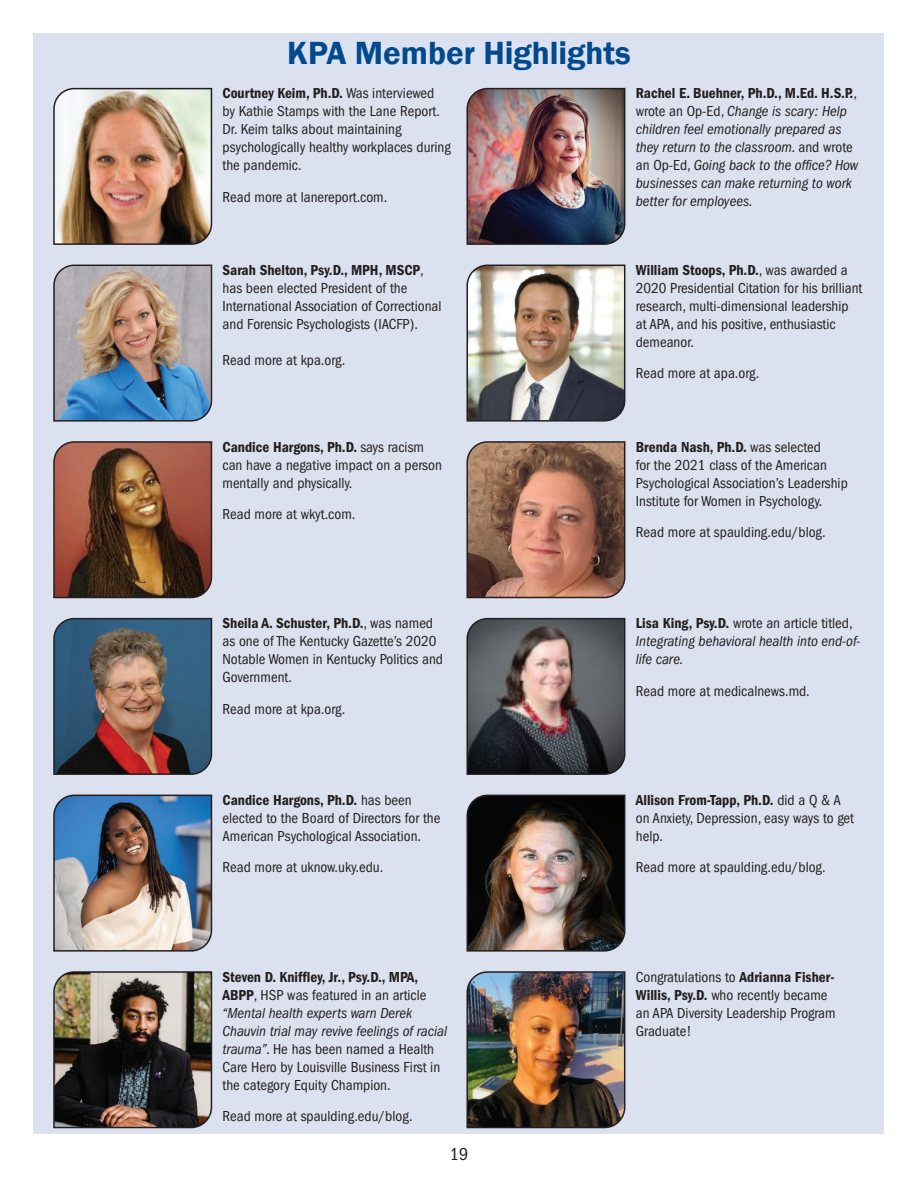
<style>
.page{position:relative;width:918px;height:1188px;background:#fff}
.page>*{position:absolute;margin:0;border:0;box-sizing:border-box;transform-origin:0 0}
.header{font:600 33px "Franklin Gothic";color:#004a8d}
.t1{font:condensed 18px "ITC Franklin Gothic Std";color:#231f20}
.header-2{font:condensed 15px/18px "ITC Franklin Gothic Std";color:#231f20}
.header-3{font:italic condensed 15px/18px "ITC Franklin Gothic Std";color:#231f20}
.s1{font-family:"ITC Franklin Gothic Std Dm Cd";font-stretch:normal}
.s2{font-family:"ITC Franklin Gothic Std Dm Cd";font-style:normal;font-stretch:normal}
.s3{font-style:normal}
.s4{font-style:italic}
</style>
<div class="page">
<div style="left:34px;top:34px;width:850px;height:1100px;background:#dce1ef"></div>
<img style="left:53px;top:87px;width:160px;height:158px">
<img style="left:53px;top:264px;width:160px;height:158px">
<img style="left:53px;top:441px;width:160px;height:158px">
<img style="left:466px;top:87px;width:160px;height:158px">
<img style="left:466px;top:264px;width:160px;height:158px">
<svg style="left:466px;top:441px;width:160px;height:158px;background:#976a58"></svg>
<img style="left:53px;top:617px;width:160px;height:158px">
<img style="left:53px;top:794px;width:160px;height:158px">
<img style="left:53px;top:971px;width:160px;height:158px">
<img style="left:466px;top:617px;width:160px;height:158px">
<img style="left:466px;top:794px;width:160px;height:158px">
<img style="left:466px;top:971px;width:160px;height:158px">
<p class="header" style="left:287px;top:33px;width:345px">KPA Member Highlights</p>
<p class="header-2" style="left:223px;top:84px;width:230px"><span class="s1">Courtney Keim, Ph.D.</span> Was interviewed<br>by Kathie Stamps with the Lane Report.<br>Dr. Keim talks about maintaining psychologically healthy workplaces during the pandemic.</p>
<p class="header-2" style="left:223px;top:188px;width:166px">Read more at lanereport.com.</p>
<p class="header-3" style="left:636px;top:84px;width:224px"><span class="s2">Rachel E. Buehner, Ph.D., M.Ed. H.S.P.</span><span class="s3">, wrote an Op-Ed,</span> Change is scary: Help children feel emotionally prepared as they return to the classroom. <span class="s3">and wrote an Op-Ed,</span> Going back to the office? How businesses can make returning to work better for employees.</p>
<p class="header-2" style="left:223px;top:261px;width:221px"><span class="s1">Sarah Shelton, Psy.D., MPH, MSCP</span>, has been elected President of the International Association of Correctional and Forensic Psychologists (IACFP).</p>
<p class="header-2" style="left:223px;top:351px;width:124px">Read more at kpa.org.</p>
<p class="header-2" style="left:223px;top:438px;width:221px"><span class="s1">Candice Hargons, Ph.D.</span> says racism can have a negative impact on a person mentally and physically.</p>
<p class="header-2" style="left:223px;top:505px;width:134px">Read more at wkyt.com.</p>
<p class="header-2" style="left:223px;top:614px;width:222px"><span class="s1">Sheila A. Schuster, Ph.D.</span>, was named as one of The Kentucky Gazette’s 2020<br>Notable Women in Kentucky Politics and<br>Government.</p>
<p class="header-2" style="left:223px;top:700px;width:124px">Read more at kpa.org.</p>
<p class="header-2" style="left:223px;top:791px;width:219px"><span class="s1">Candice Hargons, Ph.D.</span> has been elected to the Board of Directors for the<br>American Psychological Association.</p>
<p class="header-2" style="left:223px;top:859px;width:162px">Read more at uknow.uky.edu.</p>
<p class="header-2" style="left:223px;top:968px;width:226px"><span class="s1">Steven D. Kniffley, Jr., Psy.D., MPA, ABPP</span>, HSP was featured in an article <span class="s4">“Mental health experts warn Derek Chauvin trial may revive feelings of racial trauma”.</span> He has been named a Health Care Hero by Louisville Business First in the category Equity Champion.</p>
<p class="header-2" style="left:223px;top:1107px;width:192px">Read more at spaulding.edu/blog.</p>
<p class="t1" style="left:450px;top:1144px;width:20px">19</p>
<p class="header-2" style="left:636px;top:261px;width:228px"><span class="s1">William Stoops, Ph.D.</span>, was awarded a 2020 Presidential Citation for his brilliant research, multi-dimensional leadership at APA, and his positive, enthusiastic demeanor.</p>
<p class="header-2" style="left:636px;top:365px;width:125px">Read more at apa.org.</p>
<p class="header-2" style="left:636px;top:438px;width:214px"><span class="s1">Brenda Nash, Ph.D.</span> was selected<br>for the 2021 class of the American Psychological Association’s Leadership Institute for Women in Psychology.</p>
<p class="header-2" style="left:636px;top:523px;width:192px">Read more at spaulding.edu/blog.</p>
<p class="header-3" style="left:636px;top:614px;width:226px"><span class="s2">Lisa King, Psy.D.</span> <span class="s3">wrote an article titled,<br></span>Integrating behavioral health into end-of&shy;life care.</p>
<p class="header-2" style="left:636px;top:682px;width:176px">Read more at medicalnews.md.</p>
<p class="header-2" style="left:636px;top:791px;width:220px"><span class="s1">Allison From-Tapp, Ph.D.</span> did a Q &amp; A on Anxiety, Depression, easy ways to get help.</p>
<p class="header-2" style="left:636px;top:859px;width:192px">Read more at spaulding.edu/blog.</p>
<p class="header-2" style="left:636px;top:968px;width:201px">Congratulations to <span class="s1">Adrianna Fisher-<br>Willis, Psy.D.</span> who recently became an APA Diversity Leadership Program<br>Graduate!</p>
</div>
